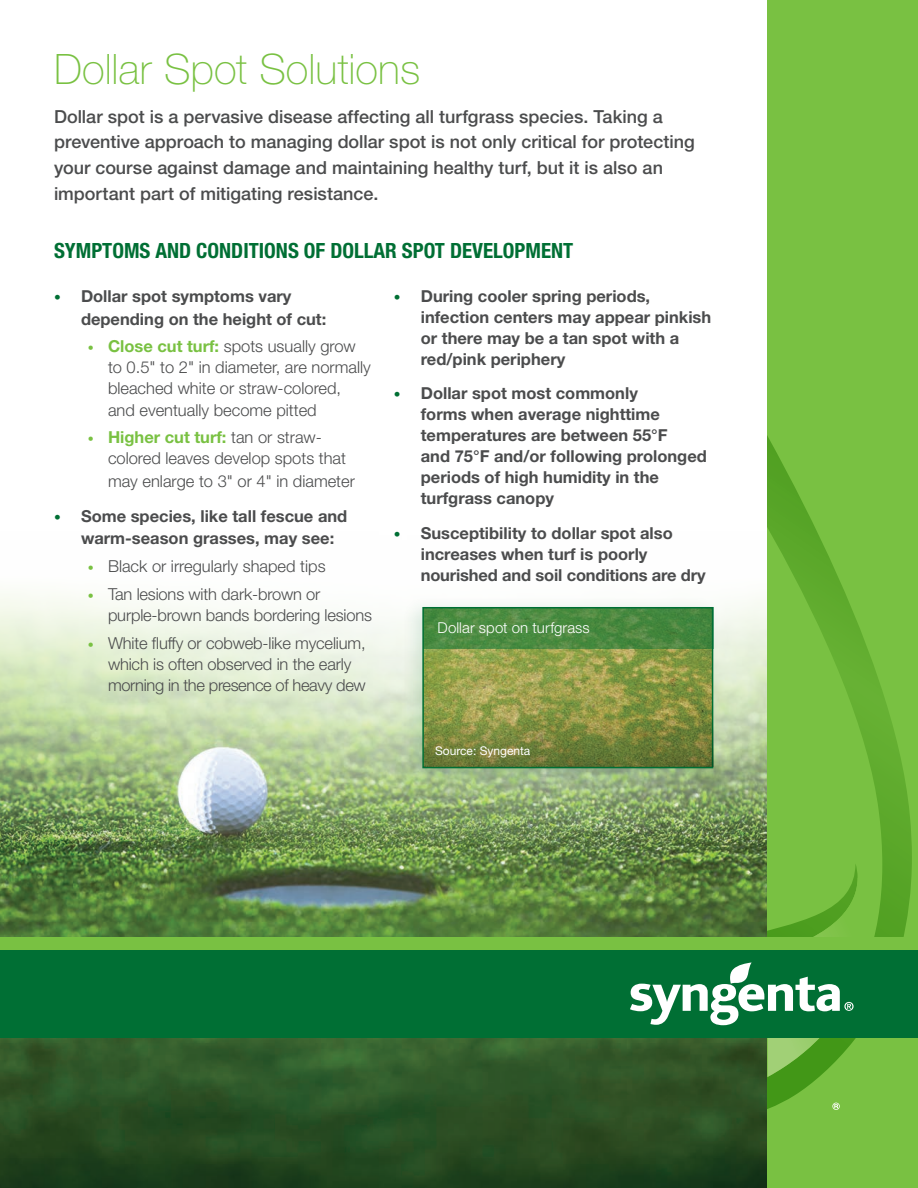
<style>
.page{position:relative;width:918px;height:1188px;background:#fff}
.page>*{position:absolute;margin:0;border:0;box-sizing:border-box;transform-origin:0 0}
.t1{font:100 42px "Helvetica Neue LT Std";color:#79c142}
.t2{font:700 condensed 21px "Helvetica Neue LT Std";color:#006f34}
.t3{font:500 18px/25.5px "Helvetica Neue LT Std";color:#4b4c4d}
.t4{font:700 16.5px/21px "Helvetica Neue LT Std";color:#4b4c4d}
.t5{font:300 16.5px/21px "Helvetica Neue LT Std";color:#4b4c4d}
.t6{font:300 15px "Helvetica Neue LT Std";letter-spacing:.005em;color:#fff}
.t7{font:12px "Helvetica Neue LT Std";color:#fff}
.s1{font-weight:300;font-size:13.5px;color:#006f34}
.s2{font-size:12px;color:#79c142}
.s3{font-weight:700;color:#79c142}
</style>
<div class="page">
<img style="left:0;top:532px;width:768px;height:656px">
<div style="left:401px;top:595px;width:322px;height:192px;background:#006f34;opacity:.12"></div>
<img style="left:425px;top:649px;width:285px;height:67px">
<div style="left:422px;top:607px;width:291px;height:161px;border:2px solid #006f34"></div>
<svg style="left:424px;top:716px;width:289px;height:51px;background:#76833c"></svg>
<svg style="left:423px;top:608px;width:290px;height:41px;background:#498940"></svg>
<div style="left:768px;top:0;width:150px;height:1188px;background:#79c142"></div>
<svg style="left:768px;top:437px;width:144px;height:672px"></svg>
<div style="left:0;top:938px;width:918px;height:100px;background:#006f34"></div>
<div style="left:0;top:938px;width:918px;height:12px;background:#79c142"></div>
<svg style="left:630px;top:877px;width:245px;height:200px"></svg>
<svg style="left:832px;top:1103px;width:8px;height:7px"></svg>
<h1 class="t1" style="left:54px;top:45px;width:368px">Dollar Spot Solutions</h1>
<p class="t3" style="left:54px;top:104px;width:642px">Dollar spot is a pervasive disease affecting all turfgrass species. Taking a preventive approach to managing dollar spot is not only critical for protecting your course against damage and maintaining healthy turf, but it is also an important part of mitigating resistance.</p>
<p class="t2" style="left:54px;top:238px;width:521px">SYMPTOMS AND CONDITIONS OF DOLLAR SPOT DEVELOPMENT</p>
<p class="t4" style="left:81px;top:284px;width:247px;line-height:22.8px;text-indent:-27px"><span class="s1">•</span> Dollar spot symptoms vary depending on the height of cut:</p>
<p class="t5" style="left:108px;top:336px;width:264px;text-indent:-20px"><span class="s2">•</span> <span class="s3">Close cut turf:</span> spots usually grow to 0.5" to 2" in diameter, are normally bleached white or straw-colored, and eventually become pitted</p>
<p class="t5" style="left:108px;top:427px;width:240px;text-indent:-20px"><span class="s2">•</span> <span class="s3">Higher cut turf:</span> tan or straw&shy;colored leaves develop spots that</p>
<p class="t5" style="left:108px;top:470px;width:248px">may enlarge to 3" or 4" in diameter</p>
<p class="t4" style="left:81px;top:504px;width:268px;line-height:22.8px;text-indent:-27px"><span class="s1">•</span> Some species, like tall fescue and warm-season grasses, may see:</p>
<p class="t5" style="left:88px;top:555px;width:239px"><span class="s2">•</span> Black or irregularly shaped tips</p>
<p class="t5" style="left:108px;top:583px;width:266px;text-indent:-20px"><span class="s2">•</span> Tan lesions with dark-brown or purple-brown bands bordering lesions</p>
<p class="t5" style="left:108px;top:632px;width:259px;text-indent:-20px"><span class="s2">•</span> White fluffy or cobweb-like mycelium, which is often observed in the early morning in the presence of heavy dew</p>
<p class="t4" style="left:421px;top:285px;width:292px;text-indent:-27px"><span class="s1">•</span> During cooler spring periods, infection centers may appear pinkish or there may be a tan spot with a red/pink periphery</p>
<p class="t4" style="left:421px;top:383px;width:288px;text-indent:-27px"><span class="s1">•</span> Dollar spot most commonly<br>forms when average nighttime temperatures are between 55°F<br>and 75°F and/or following prolonged periods of high humidity in the turfgrass canopy</p>
<p class="t4" style="left:421px;top:522px;width:286px;text-indent:-27px"><span class="s1">•</span> Susceptibility to dollar spot also increases when turf is poorly nourished and soil conditions are dry</p>
<p class="t6" style="left:438px;top:619px;width:154px">Dollar spot on turfgrass</p>
<p class="t7" style="left:435px;top:743px;width:97px">Source: Syngenta</p>
</div>
